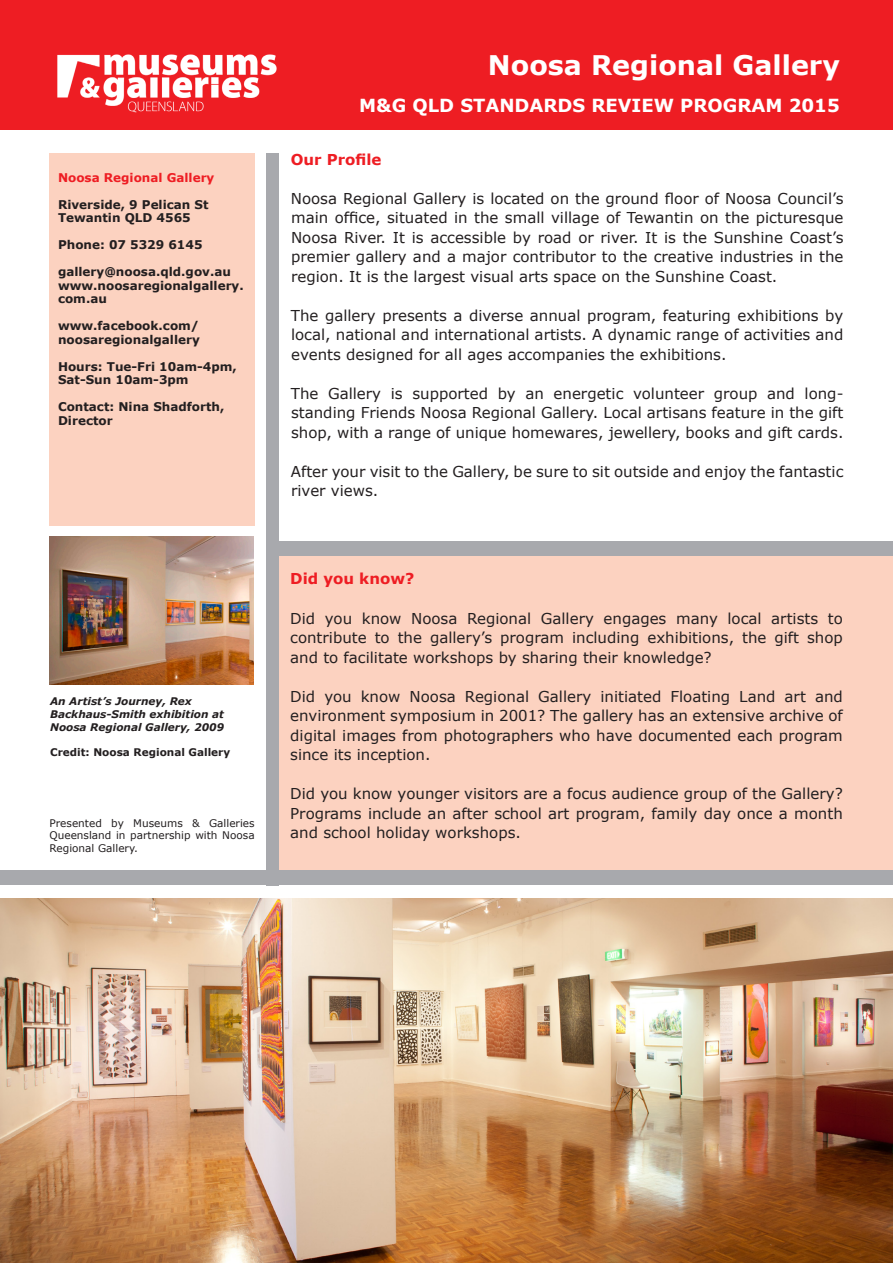
<style>
.page{position:relative;width:893px;height:1263px;background:#fff}
.page>*{position:absolute;margin:0;border:0;box-sizing:border-box;transform-origin:0 0}
.t1{font:700 27px "Verdana";color:#fff}
.t2{font:700 18px "Verdana";color:#fff}
.t3{font:15px/19.5px "Verdana";color:#231f20;text-align:justify}
.t4{font:700 15px "Verdana";color:#ee1d23}
.t5{font:700 12px/13.5px "Verdana";color:#231f20}
.t6{font:700 12px "Verdana";color:#ee1d23}
.t7{font:10.5px/12.6px "Verdana";color:#231f20;text-align:justify}
.t8{font:italic 700 10.5px/12.6px "Verdana";color:#231f20}
.t9{font:700 10.5px "Verdana";color:#231f20}
</style>
<div class="page">
<div style="left:1px;top:1px;width:892px;height:129px;background:#ee1d23"></div>
<div style="left:268px;top:551px;width:624px;height:322px;background:#fcd2c0"></div>
<div style="left:269px;top:541px;width:623px;height:15px;background:#a8a9ad"></div>
<div style="left:50px;top:153px;width:205px;height:372px;background:#fcd2c0"></div>
<div style="left:0;top:871px;width:893px;height:14px;background:#a8a9ad"></div>
<div style="left:266px;top:153px;width:13px;height:732px;background:#a8a9ad"></div>
<img style="left:50px;top:537px;width:203px;height:148px">
<img style="left:57px;top:54px;width:220px;height:59px">
<img style="left:0;top:898px;width:892px;height:365px">
<p class="t6" style="left:58px;top:169px;width:158px">Noosa Regional Gallery</p>
<p class="t5" style="left:58px;top:197px;width:152px">Riverside, 9 Pelican St</p>
<p class="t5" style="left:58px;top:211px;width:134px">Tewantin QLD 4565</p>
<p class="t5" style="left:58px;top:238px;width:146px">Phone: 07 5329 6145</p>
<p class="t5" style="left:58px;top:265px;width:174px">gallery@noosa.qld.gov.au</p>
<p class="t5" style="left:58px;top:278px;width:187px">www.noosaregionalgallery. com.au</p>
<p class="t5" style="left:58px;top:319px;width:143px">www.facebook.com/ noosaregionalgallery</p>
<p class="t5" style="left:58px;top:359px;width:180px">Hours: Tue-Fri 10am-4pm,<br>Sat-Sun 10am-3pm</p>
<p class="t5" style="left:58px;top:400px;width:168px">Contact: Nina Shadforth,<br>Director</p>
<p class="t8" style="left:50px;top:695px;width:176px">An Artist’s Journey, Rex<br>Backhaus-Smith exhibition at<br>Noosa Regional Gallery, 2009</p>
<p class="t9" style="left:50px;top:744px;width:182px">Credit: Noosa Regional Gallery</p>
<p class="t7" style="left:50px;top:816px;width:207px">Presented by Museums &amp; Galleries Queensland in partnership with Noosa Regional Gallery.</p>
<p class="t1" style="left:488px;top:46px;width:353px">Noosa Regional Gallery</p>
<p class="t2" style="left:359px;top:93px;width:482px">M&amp;G QLD STANDARDS REVIEW PROGRAM 2015</p>
<p class="t4" style="left:291px;top:148px;width:92px">Our Profile</p>
<p class="t3" style="left:291px;top:188px;width:554px">Noosa Regional Gallery is located on the ground floor of Noosa Council’s main office, situated in the small village of Tewantin on the picturesque Noosa River. It is accessible by road or river. It is the Sunshine Coast’s premier gallery and a major contributor to the creative industries in the region. It is the largest visual arts space on the Sunshine Coast.</p>
<p class="t3" style="left:291px;top:305px;width:554px">The gallery presents a diverse annual program, featuring exhibitions by local, national and international artists. A dynamic range of activities and events designed for all ages accompanies the exhibitions.</p>
<p class="t3" style="left:291px;top:383px;width:554px">The Gallery is supported by an energetic volunteer group and long&shy;standing Friends Noosa Regional Gallery. Local artisans feature in the gift shop, with a range of unique homewares, jewellery, books and gift cards.</p>
<p class="t3" style="left:291px;top:461px;width:554px">After your visit to the Gallery, be sure to sit outside and enjoy the fantastic river views.</p>
<p class="t4" style="left:290px;top:568px;width:126px">Did you know?</p>
<p class="t3" style="left:290px;top:608px;width:554px">Did you know Noosa Regional Gallery engages many local artists to contribute to the gallery’s program including exhibitions, the gift shop and to facilitate workshops by sharing their knowledge?</p>
<p class="t3" style="left:290px;top:686px;width:554px">Did you know Noosa Regional Gallery initiated Floating Land art and environment symposium in 2001? The gallery has an extensive archive of digital images from photographers who have documented each program since its inception.</p>
<p class="t3" style="left:290px;top:784px;width:554px">Did you know younger visitors are a focus audience group of the Gallery?<br>Programs include an after school art program, family day once a month and school holiday workshops.</p>
</div>
